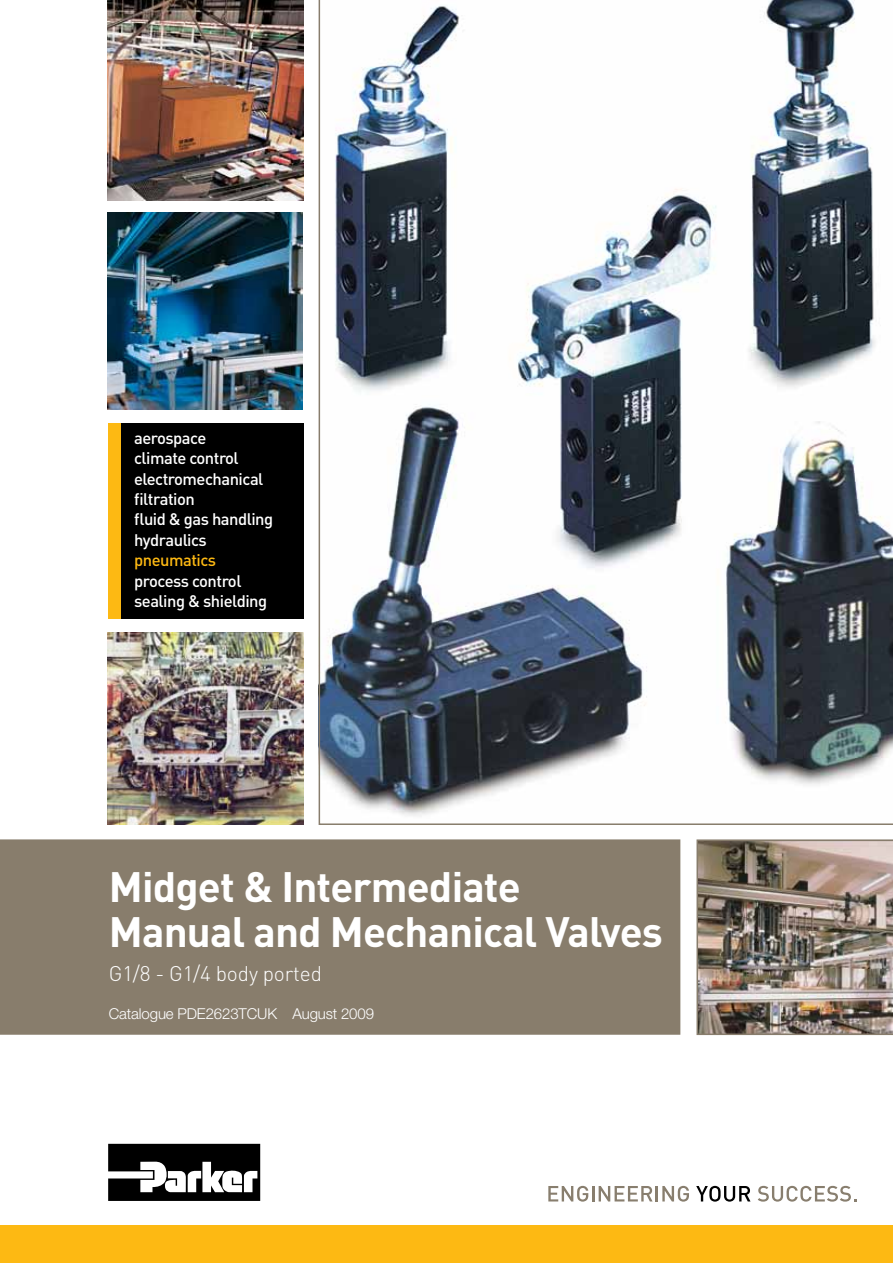
<style>
.page{position:relative;width:893px;height:1263px;background:#fff}
.page>*{position:absolute;margin:0;border:0;box-sizing:border-box;transform-origin:0 0}
.t1{font:700 42px/45px "DINOT";letter-spacing:-.02em;color:#fff}
.t2{font:300 21px "DINOT";letter-spacing:-.01em;color:#fff}
.t3{font:500 16.5px/20.4px "DINOT";letter-spacing:-.03em;color:#fff}
.t4{font:500 16.5px "DINOT";letter-spacing:-.03em;color:#fdb913}
.t5{font:300 15px "Helvetica Neue LT Std";letter-spacing:-.01em;color:#fff}
</style>
<div class="page">
<div style="left:0;top:1225px;width:893px;height:38px;background:#fdb913"></div>
<div style="left:0;top:839px;width:680px;height:196px;background:#887d6c"></div>
<svg style="left:108px;top:1144px;width:152px;height:57px"></svg>
<svg style="left:548px;top:1186px;width:141px;height:15px"></svg>
<svg style="left:696px;top:1186px;width:54px;height:15px"></svg>
<svg style="left:758px;top:1186px;width:99px;height:15px"></svg>
<div style="left:108px;top:423px;width:196px;height:196px;background:#000"></div>
<div style="left:108px;top:423px;width:12px;height:196px;background:#fdb913"></div>
<img style="left:696px;top:839px;width:197px;height:196px">
<img style="left:108px;top:633px;width:195px;height:192px">
<img style="left:108px;top:0;width:195px;height:200px">
<img style="left:108px;top:213px;width:195px;height:197px">
<svg style="left:319px;top:0;width:574px;height:825px"></svg>
<p class="t3" style="left:134px;top:427px;width:141px">aerospace<br>climate control electromechanical filtration<br>fluid &amp; gas handling hydraulics</p>
<p class="t4" style="left:134px;top:549px;width:84px">pneumatics</p>
<p class="t3" style="left:134px;top:570px;width:135px">process control sealing &amp; shielding</p>
<h1 class="t1" style="left:109px;top:863px;width:556px">Midget &amp; Intermediate<br>Manual and Mechanical Valves</h1>
<p class="t2" style="left:109px;top:959px;width:215px">G1/8 - G1/4 body ported</p>
<p class="t5" style="left:109px;top:1004px;width:267px">Catalogue PDE2623TCUK August 2009</p>
</div>
